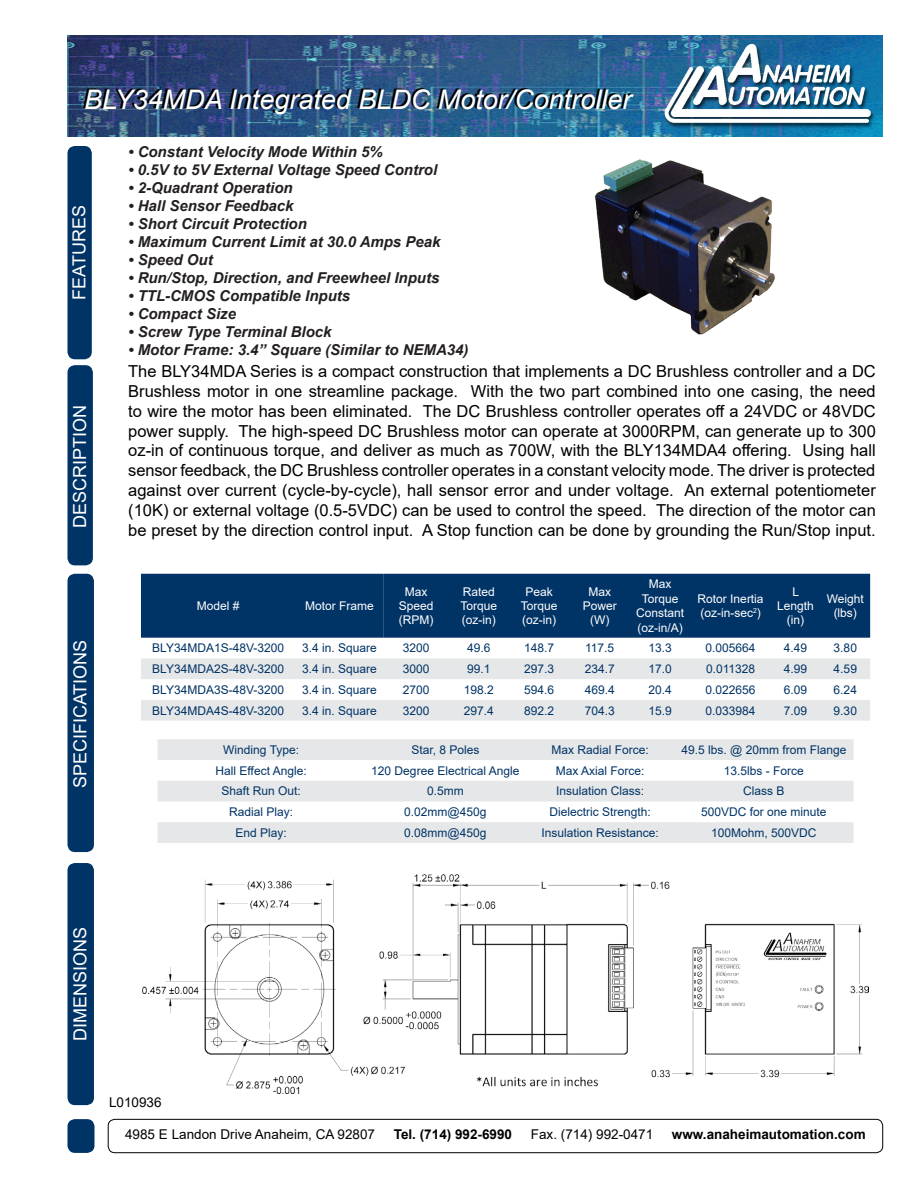
<style>
.page{position:relative;width:918px;height:1188px;background:#fff}
.page>*{position:absolute;margin:0;border:0;box-sizing:border-box;transform-origin:0 0}
.t1{font:italic 27px "Arial";color:#fff}
.t2{font:18px "Arial";color:#fff}
.t3{font:16.5px/19.8px "Arial";color:#000;text-align:justify}
.t4{font:italic 700 15px "Arial";color:#231f20}
.t5{font:13.5px "Arial";color:#000}
.t6{font:700 13.5px "Arial";color:#000}
.t7{font:12px "Arial";color:#036}
.t8{font:12px/14.4px "Arial";color:#fff;text-align:center}
</style>
<div class="page">
<img style="left:68px;top:35px;width:815px;height:101px">
<div style="left:68px;top:574px;width:25px;height:277px;background:#036;border-radius:7px"></div>
<div style="left:68px;top:574px;width:26px;height:278px;border:2px solid #036;border-radius:7px"></div>
<div style="left:68px;top:147px;width:23px;height:212px;background:#036;border-radius:7px"></div>
<div style="left:68px;top:146px;width:24px;height:213px;border:2px solid #036;border-radius:7px"></div>
<div style="left:68px;top:1120px;width:26px;height:32px;background:#036;border-radius:7px"></div>
<div style="left:68px;top:1119px;width:26px;height:34px;border:2px solid #036;border-radius:7px"></div>
<div style="left:108px;top:1119px;width:775px;height:34px;border:1px solid #000;border-radius:7px"></div>
<div style="left:68px;top:366px;width:24px;height:199px;background:#036;border-radius:7px"></div>
<div style="left:68px;top:365px;width:25px;height:200px;border:2px solid #036;border-radius:7px"></div>
<div style="left:141px;top:574px;width:729px;height:64px;background:#036"></div>
<svg style="left:141px;top:658px;width:729px;height:63px;fill:#e6e7e8"></svg>
<img style="left:594px;top:159px;width:181px;height:176px">
<svg style="left:158px;top:739px;width:696px;height:104px;fill:#e6e7e8"></svg>
<img style="left:143px;top:875px;width:725px;height:219px">
<div style="left:68px;top:864px;width:25px;height:240px;background:#036;border-radius:7px"></div>
<div style="left:68px;top:863px;width:26px;height:242px;border:2px solid #036;border-radius:7px"></div>
<h1 class="t1" style="left:84px;top:82px;width:549px">BLY34MDA Integrated BLDC Motor/Controller</h1>
<p class="t4" style="left:128px;top:142px;width:256px">• Constant Velocity Mode Within 5%</p>
<p class="t4" style="left:128px;top:160px;width:310px">• 0.5V to 5V External Voltage Speed Control</p>
<p class="t4" style="left:128px;top:178px;width:166px">• 2-Quadrant Operation</p>
<p class="t4" style="left:128px;top:196px;width:167px">• Hall Sensor Feedback</p>
<p class="t4" style="left:128px;top:214px;width:180px">• Short Circuit Protection</p>
<p class="t4" style="left:128px;top:232px;width:314px">• Maximum Current Limit at 30.0 Amps Peak</p>
<p class="t4" style="left:128px;top:250px;width:86px">• Speed Out</p>
<p class="t4" style="left:128px;top:268px;width:313px">• Run/Stop, Direction, and Freewheel Inputs</p>
<p class="t4" style="left:128px;top:286px;width:223px">• TTL-CMOS Compatible Inputs</p>
<p class="t4" style="left:128px;top:304px;width:109px">• Compact Size</p>
<p class="t4" style="left:128px;top:322px;width:205px">• Screw Type Terminal Block</p>
<p class="t4" style="left:128px;top:340px;width:342px">• Motor Frame: 3.4” Square (Similar to NEMA34)</p>
<p class="t2" style="left:67px;top:300px;width:96px;rotate:-90deg">FEATURES</p>
<p class="t2" style="left:67px;top:528px;width:125px;rotate:-90deg">DESCRIPTION</p>
<p class="t2" style="left:68px;top:788px;width:150px;rotate:-90deg">SPECIFICATIONS</p>
<p class="t3" style="left:128px;top:361px;width:749px">The BLY34MDA Series is a compact construction that implements a DC Brushless controller and a DC Brushless motor in one streamline package. With the two part combined into one casing, the need to wire the motor has been eliminated. The DC Brushless controller operates off a 24VDC or 48VDC power supply. The high-speed DC Brushless motor can operate at 3000RPM, can generate up to 300 oz-in of continuous torque, and deliver as much as 700W, with the BLY134MDA4 offering. Using hall sensor feedback, the DC Brushless controller operates in a constant velocity mode. The driver is protected against over current (cycle-by-cycle), hall sensor error and under voltage. An external potentiometer (10K) or external voltage (0.5-5VDC) can be used to control the speed. The direction of the motor can be preset by the direction control input. A Stop function can be done by grounding the Run/Stop input.</p>
<p class="t8" style="left:197px;top:599px;width:44px">Model #</p>
<p class="t8" style="left:305px;top:599px;width:70px">Motor Frame</p>
<p class="t8" style="left:399px;top:584px;width:36px">Max<br>Speed (RPM)</p>
<p class="t8" style="left:460px;top:584px;width:38px;text-align:left">Rated<br>Torque (oz-in)</p>
<p class="t8" style="left:521px;top:584px;width:38px">Peak<br>Torque (oz-in)</p>
<p class="t8" style="left:583px;top:584px;width:36px">Max<br>Power (W)</p>
<p class="t8" style="left:636px;top:577px;width:50px">Max<br>Torque<br>Constant (oz-in/A)</p>
<p class="t8" style="left:698px;top:591px;width:68px;text-align:left">Rotor Inertia (oz-in-sec<sup>2</sup>)</p>
<p class="t8" style="left:777px;top:584px;width:38px">L<br>Length (in)</p>
<p class="t8" style="left:827px;top:591px;width:39px">Weight (lbs)</p>
<p class="t7" style="left:152px;top:640px;width:133px">BLY34MDA1S-48V-3200</p>
<p class="t7" style="left:302px;top:640px;width:76px">3.4 in. Square</p>
<p class="t7" style="left:403px;top:640px;width:28px">3200</p>
<p class="t7" style="left:467px;top:640px;width:25px">49.6</p>
<p class="t7" style="left:524px;top:640px;width:32px">148.7</p>
<p class="t7" style="left:585px;top:640px;width:31px">117.5</p>
<p class="t7" style="left:649px;top:640px;width:25px">13.3</p>
<p class="t7" style="left:706px;top:640px;width:52px">0.005664</p>
<p class="t7" style="left:784px;top:640px;width:25px">4.49</p>
<p class="t7" style="left:834px;top:640px;width:25px">3.80</p>
<p class="t7" style="left:152px;top:661px;width:133px">BLY34MDA2S-48V-3200</p>
<p class="t7" style="left:302px;top:661px;width:76px">3.4 in. Square</p>
<p class="t7" style="left:403px;top:661px;width:28px">3000</p>
<p class="t7" style="left:467px;top:661px;width:25px">99.1</p>
<p class="t7" style="left:524px;top:661px;width:32px">297.3</p>
<p class="t7" style="left:585px;top:661px;width:32px">234.7</p>
<p class="t7" style="left:649px;top:661px;width:25px">17.0</p>
<p class="t7" style="left:706px;top:661px;width:51px">0.011328</p>
<p class="t7" style="left:784px;top:661px;width:25px">4.99</p>
<p class="t7" style="left:834px;top:661px;width:25px">4.59</p>
<p class="t7" style="left:152px;top:681px;width:133px">BLY34MDA3S-48V-3200</p>
<p class="t7" style="left:302px;top:681px;width:76px">3.4 in. Square</p>
<p class="t7" style="left:403px;top:681px;width:28px">2700</p>
<p class="t7" style="left:464px;top:681px;width:32px">198.2</p>
<p class="t7" style="left:524px;top:681px;width:32px">594.6</p>
<p class="t7" style="left:585px;top:681px;width:32px">469.4</p>
<p class="t7" style="left:649px;top:681px;width:25px">20.4</p>
<p class="t7" style="left:706px;top:681px;width:52px">0.022656</p>
<p class="t7" style="left:784px;top:681px;width:25px">6.09</p>
<p class="t7" style="left:834px;top:681px;width:25px">6.24</p>
<p class="t7" style="left:152px;top:702px;width:133px">BLY34MDA4S-48V-3200</p>
<p class="t7" style="left:302px;top:702px;width:76px">3.4 in. Square</p>
<p class="t7" style="left:403px;top:702px;width:28px">3200</p>
<p class="t7" style="left:464px;top:702px;width:32px">297.4</p>
<p class="t7" style="left:524px;top:702px;width:32px">892.2</p>
<p class="t7" style="left:585px;top:702px;width:32px">704.3</p>
<p class="t7" style="left:649px;top:702px;width:25px">15.9</p>
<p class="t7" style="left:706px;top:702px;width:52px">0.033984</p>
<p class="t7" style="left:784px;top:702px;width:25px">7.09</p>
<p class="t7" style="left:834px;top:702px;width:25px">9.30</p>
<p class="t7" style="left:223px;top:742px;width:77px">Winding Type:</p>
<p class="t7" style="left:411px;top:742px;width:70px">Star, 8 Poles</p>
<p class="t7" style="left:551px;top:742px;width:99px">Max Radial Force:</p>
<p class="t7" style="left:682px;top:742px;width:166px">49.5 lbs. @ 20mm from Flange</p>
<p class="t7" style="left:216px;top:762px;width:93px">Hall Effect Angle:</p>
<p class="t7" style="left:371px;top:762px;width:150px">120 Degree Electrical Angle</p>
<p class="t7" style="left:556px;top:762px;width:90px">Max Axial Force:</p>
<p class="t7" style="left:724px;top:762px;width:82px">13.5lbs - Force</p>
<p class="t7" style="left:222px;top:783px;width:81px">Shaft Run Out:</p>
<p class="t7" style="left:427px;top:783px;width:38px">0.5mm</p>
<p class="t7" style="left:556px;top:783px;width:90px">Insulation Class:</p>
<p class="t7" style="left:743px;top:783px;width:43px">Class B</p>
<p class="t7" style="left:229px;top:804px;width:66px">Radial Play:</p>
<p class="t7" style="left:404px;top:804px;width:84px">0.02mm@450g</p>
<p class="t7" style="left:549px;top:804px;width:103px">Dielectric Strength:</p>
<p class="t7" style="left:701px;top:804px;width:127px">500VDC for one minute</p>
<p class="t7" style="left:236px;top:824px;width:53px">End Play:</p>
<p class="t7" style="left:404px;top:824px;width:84px">0.08mm@450g</p>
<p class="t7" style="left:541px;top:824px;width:119px">Insulation Resistance:</p>
<p class="t7" style="left:711px;top:824px;width:107px">100Mohm, 500VDC</p>
<p class="t2" style="left:68px;top:1041px;width:116px;rotate:-90deg">DIMENSIONS</p>
<p class="t5" style="left:109px;top:1093px;width:54px">L010936</p>
<p class="t5" style="left:125px;top:1125px;width:251px">4985 E Landon Drive Anaheim, CA 92807</p>
<p class="t6" style="left:394px;top:1124px;width:120px">Tel. (714) 992-6990</p>
<p class="t5" style="left:531px;top:1125px;width:124px">Fax. (714) 992-0471</p>
<p class="t6" style="left:672px;top:1124px;width:195px">www.anaheimautomation.com</p>
</div>
